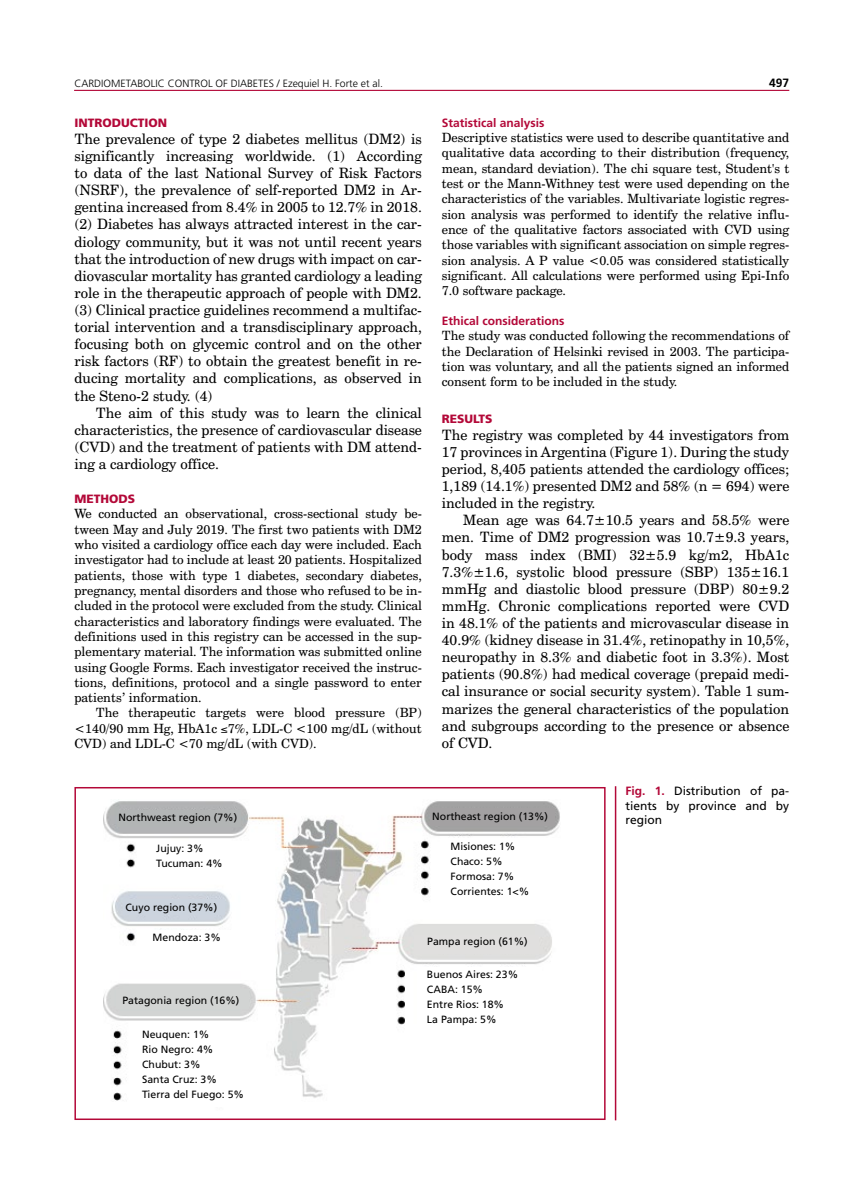
<style>
.page{position:relative;width:851px;height:1191px;background:#fff}
.page>*{position:absolute;margin:0;border:0;box-sizing:border-box;transform-origin:0 0}
.t1{font:14.25px/17.1px "Century Schoolbook BT";color:#000;text-align:justify}
.t2{font:12.75px/15.3px "Century Schoolbook BT";color:#000;text-align:justify}
.t3{font:12px/14.4px "Frutiger LT Std";color:#000;text-align:justify}
.t4{font:700 12px "Frutiger LT Std";color:#b30838}
.t5{font:900 12px "Frutiger LT Std";color:#b30838}
.t6{font:700 12px "Frutiger LT Std";color:#000}
.t7{font:10.5px/15px "Frutiger LT Std";color:#000}
.t8{font:300 10.5px "Frutiger LT Std";color:#000}
.s1{font-weight:700;color:#b30838}
</style>
<div class="page">
<hr style="left:74px;top:90px;width:715px;height:1px;background:#b30838">
<hr style="left:614px;top:786px;width:2px;height:334px;background:#b30838">
<img style="left:103px;top:801px;width:457px;height:300px">
<div style="left:74px;top:787px;width:531px;height:333px;border:2px solid #b30838"></div>
<div style="left:116px;top:989px;width:133px;height:20px;background:#d2d4d3"></div>
<div style="left:414px;top:935px;width:124px;height:18px;background:#e0dfde"></div>
<div style="left:430px;top:808px;width:125px;height:17px;background:#a3a1a2"></div>
<div style="left:123px;top:899px;width:101px;height:16px;background:#ccd4de"></div>
<div style="left:118px;top:810px;width:123px;height:17px;background:#b2b5b5"></div>
<div style="left:136px;top:1022px;width:124px;height:85px;background:#fff"></div>
<div style="left:417px;top:966px;width:124px;height:76px;background:#fff"></div>
<div style="left:442px;top:838px;width:118px;height:69px;background:#fff"></div>
<div style="left:140px;top:930px;width:101px;height:28px;background:#fff"></div>
<div style="left:152px;top:841px;width:101px;height:35px;background:#fff"></div>
<p class="t8" style="left:74px;top:77px;width:310px">CARDIOMETABOLIC CONTROL OF DIABETES / Ezequiel H. Forte et al.</p>
<p class="t6" style="left:769px;top:75px;width:22px">497</p>
<p class="t5" style="left:74px;top:115px;width:94px">INTRODUCTION</p>
<p class="t1" style="left:74px;top:130px;width:349px">The prevalence of type 2 diabetes mellitus (DM2) is significantly increasing worldwide. (1) According to data of the last National Survey of Risk Factors (NSRF), the prevalence of self-reported DM2 in Ar&shy;gentina increased from 8.4% in 2005 to 12.7% in 2018. (2) Diabetes has always attracted interest in the car&shy;diology community, but it was not until recent years that the introduction of new drugs with impact on car&shy;diovascular mortality has granted cardiology a leading role in the therapeutic approach of people with DM2. (3) Clinical practice guidelines recommend a multifac&shy;torial intervention and a transdisciplinary approach, focusing both on glycemic control and on the other risk factors (RF) to obtain the greatest benefit in re&shy;ducing mortality and complications, as observed in the Steno-2 study. (4)</p>
<p class="t1" style="left:74px;top:404px;width:349px;text-indent:21px">The aim of this study was to learn the clinical characteristics, the presence of cardiovascular disease (CVD) and the treatment of patients with DM attend&shy;ing a cardiology office.</p>
<p class="t5" style="left:74px;top:492px;width:62px">METHODS</p>
<p class="t2" style="left:74px;top:506px;width:349px">We conducted an observational, cross-sectional study be&shy;tween May and July 2019. The first two patients with DM2 who visited a cardiology office each day were included. Each investigator had to include at least 20 patients. Hospitalized patients, those with type 1 diabetes, secondary diabetes, pregnancy, mental disorders and those who refused to be in&shy;cluded in the protocol were excluded from the study. Clinical characteristics and laboratory findings were evaluated. The definitions used in this registry can be accessed in the sup&shy;plementary material. The information was submitted online using Google Forms. Each investigator received the instruc&shy;tions, definitions, protocol and a single password to enter patients’ information.</p>
<p class="t2" style="left:74px;top:705px;width:349px;text-indent:21px">The therapeutic targets were blood pressure (BP) &lt;140/90 mm Hg, HbA1c ≤7%, LDL-C &lt;100 mg/dL (without CVD) and LDL-C &lt;70 mg/dL (with CVD).</p>
<p class="t7" style="left:118px;top:810px;width:120px">Northweast region (7%)</p>
<p class="t4" style="left:442px;top:116px;width:104px">Statistical analysis</p>
<p class="t2" style="left:442px;top:130px;width:349px">Descriptive statistics were used to describe quantitative and qualitative data according to their distribution (frequency, mean, standard deviation). The chi square test, Student's t test or the Mann-Withney test were used depending on the characteristics of the variables. Multivariate logistic regres&shy;sion analysis was performed to identify the relative influ&shy;ence of the qualitative factors associated with CVD using those variables with significant association on simple regres&shy;sion analysis. A P value &lt;0.05 was considered statistically significant. All calculations were performed using Epi-Info 7.0 software package.</p>
<p class="t4" style="left:442px;top:314px;width:124px">Ethical considerations</p>
<p class="t2" style="left:442px;top:328px;width:349px">The study was conducted following the recommendations of the Declaration of Helsinki revised in 2003. The participa&shy;tion was voluntary, and all the patients signed an informed consent form to be included in the study.</p>
<p class="t5" style="left:442px;top:411px;width:52px">RESULTS</p>
<p class="t1" style="left:442px;top:426px;width:349px">The registry was completed by 44 investigators from 17 provinces in Argentina (Figure 1). During the study period, 8,405 patients attended the cardiology offices; 1,189 (14.1%) presented DM2 and 58% (n = 694) were included in the registry.</p>
<p class="t1" style="left:442px;top:511px;width:349px;text-indent:21px">Mean age was 64.7±10.5 years and 58.5% were men. Time of DM2 progression was 10.7±9.3 years, body mass index (BMI) 32±5.9 kg/m2, HbA1c 7.3%±1.6, systolic blood pressure (SBP) 135±16.1 mmHg and diastolic blood pressure (DBP) 80±9.2 mmHg. Chronic complications reported were CVD in 48.1% of the patients and microvascular disease in 40.9% (kidney disease in 31.4%, retinopathy in 10,5%, neuropathy in 8.3% and diabetic foot in 3.3%). Most patients (90.8%) had medical coverage (prepaid medi&shy;cal insurance or social security system). Table 1 sum&shy;marizes the general characteristics of the population and subgroups according to the presence or absence of CVD.</p>
<p class="t3" style="left:625px;top:784px;width:165px"><span class="s1">Fig. 1.</span> Distribution of pa&shy;tients by province and by region</p>
<p class="t7" style="left:432px;top:809px;width:117px">Northeast region (13%)</p>
<p class="t7" style="left:156px;top:840px;width:68px">Jujuy: 3%<br>Tucuman: 4%</p>
<p class="t7" style="left:450px;top:838px;width:80px">Misiones: 1%<br>Chaco: 5%<br>Formosa: 7%<br>Corrientes: 1&lt;%</p>
<p class="t7" style="left:125px;top:899px;width:93px">Cuyo region (37%)</p>
<p class="t7" style="left:153px;top:930px;width:70px">Mendoza: 3%</p>
<p class="t7" style="left:122px;top:992px;width:118px">Patagonia region (16%)</p>
<p class="t7" style="left:142px;top:1027px;width:103px">Neuquen: 1%<br>Rio Negro: 4%<br>Chubut: 3%<br>Santa Cruz: 3%<br>Tierra del Fuego: 5%</p>
<p class="t7" style="left:427px;top:934px;width:102px">Pampa region (61%)</p>
<p class="t7" style="left:427px;top:966px;width:93px">Buenos Aires: 23%<br>CABA: 15%<br>Entre Rios: 18%<br>La Pampa: 5%</p>
</div>
